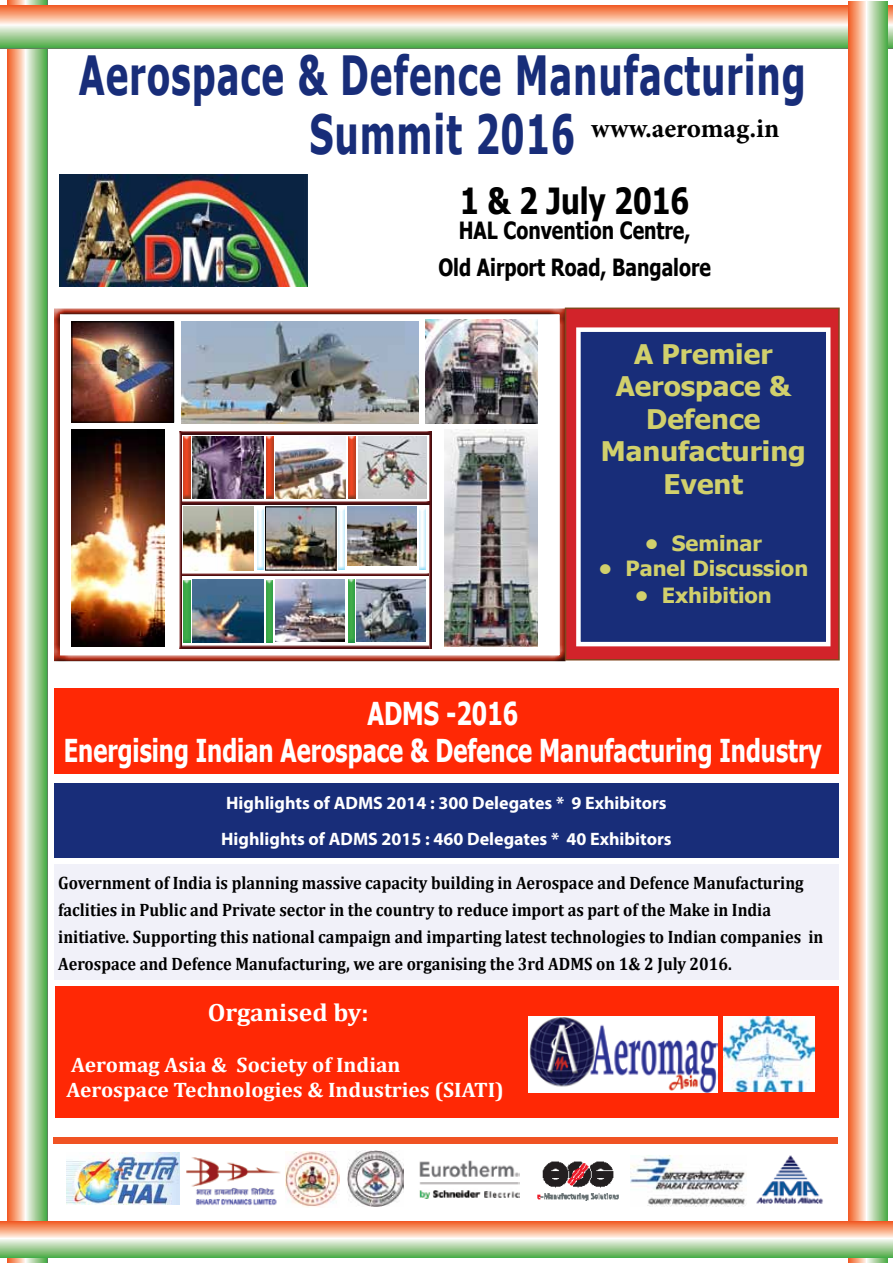
<style>
.page{position:relative;width:893px;height:1263px;background:#fff}
.page>*{position:absolute;margin:0;border:0;box-sizing:border-box;transform-origin:0 0}
.t1{font:700 54px/59.2px "Tahoma";letter-spacing:.04em;color:#182d79;text-align:center;scale:.69 1}
.t2{font:700 36px "Tahoma";color:#000;scale:.82 1}
.t3{font:700 31.5px/36.2px "Tahoma";color:#fff;text-align:center;scale:.77 1}
.t4{font:700 27px/32.4px "Tahoma";color:#d1d06c;text-align:center}
.t5{font:700 27px "Minion Pro";color:#000}
.t6{font:700 25.05px "Cambria";color:#fff}
.t7{font:700 23.7px/36.2px "Tahoma";color:#000;text-align:center;scale:.82 1}
.t8{font:700 21px/25.2px "Cambria";color:#fff}
.t9{font:700 21px "Tahoma";color:#d1d06c}
.t10{font:700 18px/27px "Cambria";color:#000;scale:.91 1}
.t11{font:700 18px/36px "Myriad Pro";color:#fff}
</style>
<div class="page">
<div style="left:52px;top:309px;width:514px;height:353px;background:#000;opacity:.75"></div>
<img style="left:60px;top:174px;width:247px;height:112px">
<div style="left:54px;top:689px;width:784px;height:85px;background:#ff2805"></div>
<div style="left:54px;top:864px;width:785px;height:116px;background:#f1f1f9"></div>
<div style="left:54px;top:783px;width:785px;height:75px;background:#182d79"></div>
<img style="left:73px;top:323px;width:99px;height:98px">
<div style="left:71px;top:321px;width:103px;height:102px;border:1px solid #000"></div>
<img style="left:192px;top:437px;width:71px;height:61px">
<img style="left:276px;top:579px;width:69px;height:62px">
<img style="left:267px;top:509px;width:67px;height:59px">
<div style="left:265px;top:507px;width:71px;height:63px;border:1px solid #000"></div>
<img style="left:184px;top:507px;width:70px;height:63px">
<img style="left:192px;top:580px;width:72px;height:62px">
<div style="left:181px;top:437px;width:10px;height:64px;background:#00aeef;opacity:.75"></div>
<div style="left:254px;top:505px;width:11px;height:61px;background:#fff"></div>
<div style="left:254px;top:507px;width:11px;height:66px;background:#00aeef;opacity:.75"></div>
<hr style="left:179px;top:572px;width:252px;height:3px;background:#fff">
<div style="left:179px;top:573px;width:252px;height:5px;background:#00aeef;opacity:.75"></div>
<div style="left:181px;top:579px;width:10px;height:5px;background:#fff"></div>
<div style="left:181px;top:580px;width:10px;height:65px;background:#00aeef;opacity:.75"></div>
<div style="left:264px;top:579px;width:10px;height:59px;background:#fff"></div>
<div style="left:264px;top:580px;width:10px;height:65px;background:#00aeef;opacity:.75"></div>
<div style="left:345px;top:578px;width:11px;height:60px;background:#fff;opacity:.75"></div>
<div style="left:345px;top:580px;width:11px;height:64px;background:#00aeef;opacity:.75"></div>
<hr style="left:177px;top:644px;width:255px;height:3px;background:#fff;opacity:.75">
<hr style="left:177px;top:646px;width:255px;height:4px;background:#00aeef;opacity:.75">
<img style="left:357px;top:579px;width:68px;height:63px">
<hr style="left:428px;top:430px;width:3px;height:220px;background:#fff">
<div style="left:429px;top:430px;width:5px;height:220px;background:#00aeef;opacity:.75"></div>
<div style="left:336px;top:505px;width:10px;height:61px;background:#fff"></div>
<div style="left:336px;top:507px;width:10px;height:66px;background:#00aeef;opacity:.75"></div>
<img style="left:348px;top:507px;width:68px;height:58px">
<div style="left:416px;top:505px;width:11px;height:61px;background:#fff"></div>
<div style="left:416px;top:507px;width:11px;height:66px;background:#00aeef;opacity:.75"></div>
<hr style="left:177px;top:500px;width:254px;height:3px;background:#fff">
<div style="left:177px;top:501px;width:254px;height:5px;background:#00aeef;opacity:.75"></div>
<hr style="left:178px;top:430px;width:2px;height:220px;background:#fff">
<div style="left:179px;top:430px;width:5px;height:220px;background:#00aeef;opacity:.75"></div>
<img style="left:275px;top:437px;width:71px;height:61px">
<div style="left:263px;top:437px;width:11px;height:64px;background:#00aeef;opacity:.75"></div>
<img style="left:358px;top:437px;width:69px;height:61px">
<div style="left:346px;top:437px;width:10px;height:64px;background:#00aeef;opacity:.75"></div>
<div style="left:178px;top:431px;width:253px;height:6px;background:#00aeef;opacity:.75"></div>
<img style="left:182px;top:321px;width:237px;height:102px">
<img style="left:426px;top:320px;width:111px;height:103px">
<img style="left:444px;top:430px;width:93px;height:217px">
<img style="left:71px;top:430px;width:93px;height:217px">
<div style="left:565px;top:308px;width:275px;height:352px;background:#d2232a;border:2px solid #82461d"></div>
<div style="left:578px;top:330px;width:250px;height:314px;background:#182d79"></div>
<div style="left:576px;top:327px;width:254px;height:319px;border:4px solid #fff"></div>
<svg style="left:7px;top:1px;width:40px;height:1261px"></svg>
<svg style="left:1px;top:5px;width:891px;height:43px"></svg>
<svg style="left:848px;top:2px;width:40px;height:1261px"></svg>
<svg style="left:1px;top:1221px;width:891px;height:37px"></svg>
<div style="left:55px;top:986px;width:783px;height:132px;background:#ff2805"></div>
<img style="left:285px;top:1152px;width:55px;height:55px">
<img style="left:186px;top:1157px;width:94px;height:49px">
<img style="left:419px;top:1161px;width:100px;height:37px">
<img style="left:537px;top:1161px;width:82px;height:40px">
<img style="left:756px;top:1155px;width:67px;height:49px">
<div style="left:53px;top:1137px;width:785px;height:6px;background:#f05323"></div>
<img style="left:724px;top:1016px;width:90px;height:75px">
<img style="left:528px;top:1016px;width:189px;height:76px">
<img style="left:631px;top:1156px;width:115px;height:50px">
<img style="left:348px;top:1150px;width:55px;height:56px">
<img style="left:67px;top:1152px;width:113px;height:52px">
<h1 class="t1" style="left:79px;top:48px;width:1054px">Aerospace &amp; Defence Manufacturing<br>Summit 2016</h1>
<h2 class="t2" style="left:460px;top:176px;width:281px">1 &amp; 2 July 2016</h2>
<h3 class="t7" style="left:438px;top:214px;width:334px">HAL Convention Centre,<br>Old Airport Road, Bangalore</h3>
<h3 class="t5" style="left:591px;top:109px;width:190px">www.aeromag.in</h3>
<h3 class="t4" style="left:601px;top:339px;width:206px">A Premier<br>Aerospace &amp;<br>Defence<br>Manufacturing<br>Event</h3>
<p class="t9" style="left:645px;top:529px;width:119px">• Seminar</p>
<p class="t9" style="left:598px;top:554px;width:211px">• Panel Discussion</p>
<p class="t9" style="left:635px;top:581px;width:139px">• Exhibition</p>
<h3 class="t3" style="left:64px;top:697px;width:986px">ADMS -2016<br>Energising Indian Aerospace &amp; Defence Manufacturing Industry</h3>
<p class="t11" style="left:221px;top:785px;width:452px">Highlights of ADMS 2014 : 300 Delegates * 9 Exhibitors<br>Highlights of ADMS 2015 : 460 Delegates * 40 Exhibitors</p>
<p class="t10" style="left:58px;top:869px;width:842px">Government of India is planning massive capacity building in Aerospace and Defence Manufacturing faclities in Public and Private sector in the country to reduce import as part of the Make in India initiative. Supporting this national campaign and imparting latest technologies to Indian companies in Aerospace and Defence Manufacturing, we are organising the 3rd ADMS on 1&amp; 2 July 2016.</p>
<h3 class="t6" style="left:208px;top:997px;width:162px">Organised by:</h3>
<p class="t8" style="left:66px;top:1052px;width:439px">Aeromag Asia &amp; Society of Indian<br>Aerospace Technologies &amp; Industries (SIATI)</p>
</div>
